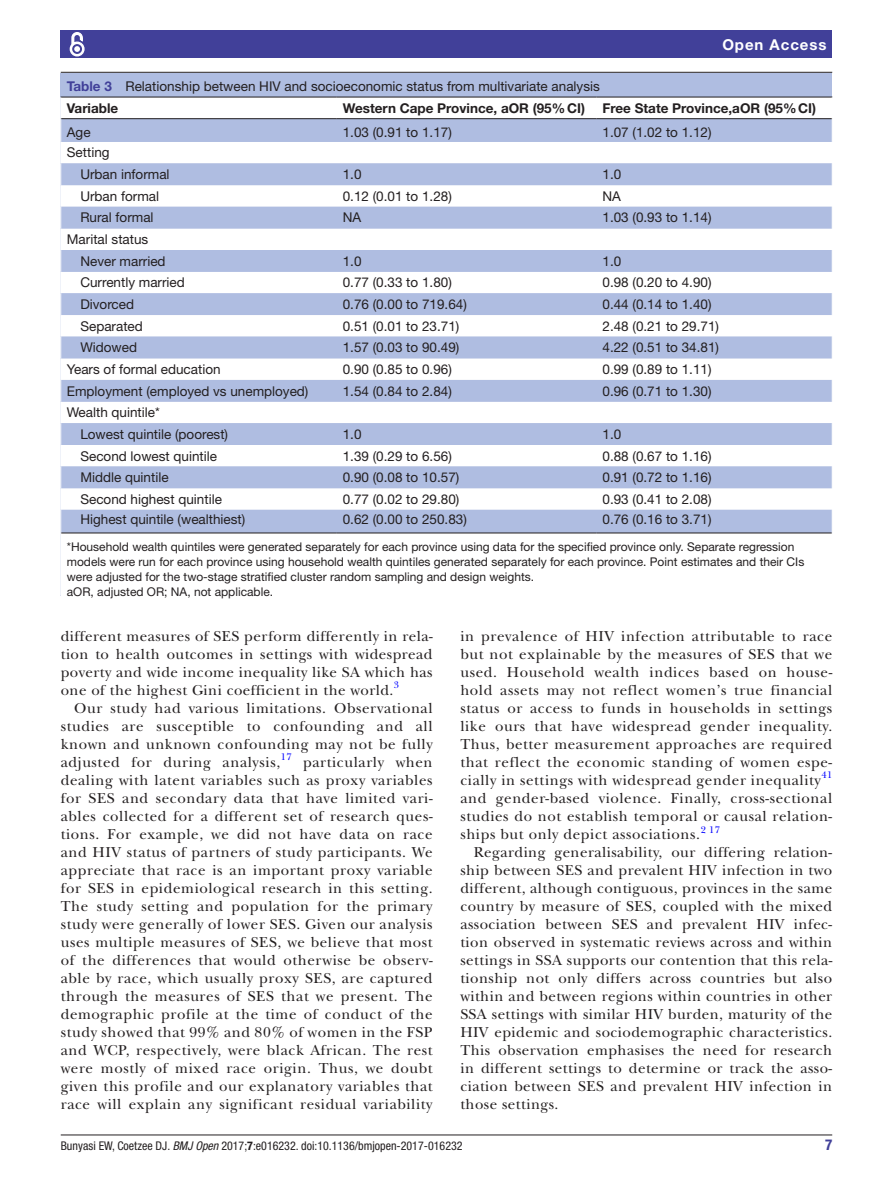
<style>
.page{position:relative;width:893px;height:1191px;background:#fff}
.page>*{position:absolute;margin:0;border:0;box-sizing:border-box;transform-origin:0 0}
.t1{font:15px/18px "New Baskerville";letter-spacing:.04em;color:#231f20;text-align:justify}
.t2{font:700 15px "Helvetica Neue LT Std";letter-spacing:.065em;color:#fff}
.t3{font:700 condensed 15px "Helvetica Neue LT Std";color:#414099}
.t4{font:13.5px/21.6px "Helvetica Neue LT Std";color:#231f20}
.t5{font:700 13.5px "Helvetica Neue LT Std";color:#231f20}
.t6{font:12px/15px "Helvetica Neue LT Std";color:#231f20}
.t7{font:condensed 12px "Helvetica Neue LT Std";color:#231f20}
.t8{font:9.9px "New Baskerville";color:#00f}
.s1{font-weight:700;color:#414099}
.s2{font-weight:700}
.s3{font-style:italic}
</style>
<div class="page">
<hr style="left:61px;top:1134px;width:771px;height:1px;background:#231f20">
<div style="left:61px;top:31px;width:771px;height:27px;background:#414099"></div>
<svg style="left:69px;top:32px;width:16px;height:25px"></svg>
<div style="left:61px;top:73px;width:771px;height:522px;background:#afbde1"></div>
<hr style="left:61px;top:72px;width:771px;height:1px;background:#231f20">
<div style="left:61px;top:98px;width:771px;height:497px;background:#fff"></div>
<svg style="left:61px;top:119px;width:771px;height:413px"></svg>
<hr style="left:61px;top:97px;width:276px;height:1px;background:#231f20">
<hr style="left:61px;top:118px;width:276px;height:1px;background:#231f20">
<hr style="left:337px;top:97px;width:259px;height:1px;background:#231f20">
<hr style="left:337px;top:118px;width:259px;height:1px;background:#231f20">
<hr style="left:596px;top:97px;width:236px;height:1px;background:#231f20">
<hr style="left:596px;top:118px;width:236px;height:1px;background:#231f20">
<hr style="left:337px;top:532px;width:259px;height:1px;background:#231f20">
<hr style="left:61px;top:532px;width:276px;height:1px;background:#231f20">
<hr style="left:596px;top:532px;width:236px;height:1px;background:#231f20">
<svg style="left:60px;top:97px;width:1px;height:436px"></svg>
<hr style="left:61px;top:580px;width:771px;height:1px;background:#fff">
<p class="t2" style="left:722px;top:35px;width:106px">Open Access</p>
<p class="t4" style="left:67px;top:75px;width:535px;line-height:22px"><span class="s1">Table 3</span> Relationship between HIV and socioeconomic status from multivariate analysis<br><span class="s2">Variable</span></p>
<p class="t5" style="left:343px;top:99px;width:244px">Western Cape Province, aOR (95%CI)</p>
<p class="t5" style="left:602px;top:99px;width:215px">Free State Province,aOR (95%CI)</p>
<p class="t4" style="left:67px;top:122px;width:25px">Age</p>
<p class="t4" style="left:343px;top:122px;width:111px">1.03 (0.91 to 1.17)</p>
<p class="t4" style="left:602px;top:122px;width:111px">1.07 (1.02 to 1.12)</p>
<p class="t4" style="left:80px;top:142px;width:91px;text-indent:-14px">Setting<br>Urban informal</p>
<p class="t4" style="left:343px;top:163px;width:20px">1.0</p>
<p class="t4" style="left:602px;top:163px;width:20px">1.0</p>
<p class="t4" style="left:80px;top:185px;width:80px">Urban formal</p>
<p class="t4" style="left:343px;top:185px;width:111px">0.12 (0.01 to 1.28)</p>
<p class="t4" style="left:602px;top:185px;width:20px">NA</p>
<p class="t4" style="left:80px;top:207px;width:75px">Rural formal</p>
<p class="t4" style="left:343px;top:207px;width:20px">NA</p>
<p class="t4" style="left:602px;top:207px;width:111px">1.03 (0.93 to 1.14)</p>
<p class="t4" style="left:80px;top:228px;width:87px;text-indent:-14px">Marital status<br>Never married</p>
<p class="t4" style="left:343px;top:250px;width:20px">1.0</p>
<p class="t4" style="left:602px;top:250px;width:20px">1.0</p>
<p class="t4" style="left:80px;top:271px;width:106px">Currently married</p>
<p class="t4" style="left:343px;top:271px;width:111px">0.77 (0.33 to 1.80)</p>
<p class="t4" style="left:602px;top:271px;width:111px">0.98 (0.20 to 4.90)</p>
<p class="t4" style="left:80px;top:293px;width:55px">Divorced</p>
<p class="t4" style="left:343px;top:293px;width:126px">0.76 (0.00 to 719.64)</p>
<p class="t4" style="left:602px;top:293px;width:111px">0.44 (0.14 to 1.40)</p>
<p class="t4" style="left:80px;top:315px;width:64px">Separated</p>
<p class="t4" style="left:343px;top:315px;width:118px">0.51 (0.01 to 23.71)</p>
<p class="t4" style="left:602px;top:315px;width:118px">2.48 (0.21 to 29.71)</p>
<p class="t4" style="left:80px;top:336px;width:58px">Widowed</p>
<p class="t4" style="left:343px;top:336px;width:118px">1.57 (0.03 to 90.49)</p>
<p class="t4" style="left:602px;top:336px;width:118px">4.22 (0.51 to 34.81)</p>
<p class="t4" style="left:67px;top:358px;width:155px">Years of formal education</p>
<p class="t4" style="left:343px;top:358px;width:111px">0.90 (0.85 to 0.96)</p>
<p class="t4" style="left:602px;top:358px;width:111px">0.99 (0.89 to 1.11)</p>
<p class="t4" style="left:67px;top:380px;width:243px">Employment (employed vs unemployed)</p>
<p class="t4" style="left:343px;top:380px;width:111px">1.54 (0.84 to 2.84)</p>
<p class="t4" style="left:602px;top:380px;width:111px">0.96 (0.71 to 1.30)</p>
<p class="t4" style="left:80px;top:401px;width:149px;text-indent:-14px">Wealth quintile*<br>Lowest quintile (poorest)</p>
<p class="t4" style="left:343px;top:423px;width:20px">1.0</p>
<p class="t4" style="left:602px;top:423px;width:20px">1.0</p>
<p class="t4" style="left:80px;top:445px;width:138px">Second lowest quintile</p>
<p class="t4" style="left:343px;top:445px;width:111px">1.39 (0.29 to 6.56)</p>
<p class="t4" style="left:602px;top:445px;width:111px">0.88 (0.67 to 1.16)</p>
<p class="t4" style="left:80px;top:466px;width:90px">Middle quintile</p>
<p class="t4" style="left:343px;top:466px;width:118px">0.90 (0.08 to 10.57)</p>
<p class="t4" style="left:602px;top:466px;width:111px">0.91 (0.72 to 1.16)</p>
<p class="t4" style="left:80px;top:488px;width:143px">Second highest quintile</p>
<p class="t4" style="left:343px;top:488px;width:118px">0.77 (0.02 to 29.80)</p>
<p class="t4" style="left:602px;top:488px;width:111px">0.93 (0.41 to 2.08)</p>
<p class="t4" style="left:80px;top:508px;width:166px">Highest quintile (wealthiest)</p>
<p class="t4" style="left:343px;top:508px;width:126px">0.62 (0.00 to 250.83)</p>
<p class="t4" style="left:602px;top:508px;width:111px">0.76 (0.16 to 3.71)</p>
<p class="t6" style="left:67px;top:538px;width:739px">*Household wealth quintiles were generated separately for each province using data for the specified province only. Separate regression models were run for each province using household wealth quintiles generated separately for each province. Point estimates and their CIs were adjusted for the two-stage stratified cluster random sampling and design weights.<br>aOR, adjusted OR; NA, not applicable.</p>
<p class="t1" style="left:61px;top:627px;width:373px">different measures of SES perform differently in rela&shy;tion to health outcomes in settings with widespread poverty and wide income inequality like SA which has one of the highest Gini coefficient in the world.</p>
<p class="t1" style="left:460px;top:627px;width:373px">in prevalence of HIV infection attributable to race but not explainable by the measures of SES that we used. Household wealth indices based on house&shy;hold assets may not reflect women’s true financial status or access to funds in households in settings like ours that have widespread gender inequality.<br>Thus, better measurement approaches are required that reflect the economic standing of women espe&shy;cially in settings with widespread gender inequality</p>
<p class="t8" style="left:394px;top:679px;width:7px">3</p>
<p class="t1" style="left:61px;top:699px;width:373px;text-indent:14px">Our study had various limitations. Observational studies are susceptible to confounding and all known and unknown confounding may not be fully adjusted for during analysis,</p>
<p class="t8" style="left:281px;top:751px;width:12px">17</p>
<p class="t1" style="left:61px;top:753px;width:373px;text-indent:242px">particularly when dealing with latent variables such as proxy variables for SES and secondary data that have limited vari&shy;ables collected for a different set of research ques&shy;tions. For example, we did not have data on race and HIV status of partners of study participants. We appreciate that race is an important proxy variable for SES in epidemiological research in this setting.<br>The study setting and population for the primary study were generally of lower SES. Given our analysis uses multiple measures of SES, we believe that most of the differences that would otherwise be observ&shy;able by race, which usually proxy SES, are captured through the measures of SES that we present. The demographic profile at the time of conduct of the study showed that 99% and 80% of women in the FSP and WCP, respectively, were black African. The rest were mostly of mixed race origin. Thus, we doubt given this profile and our explanatory variables that race will explain any significant residual variability</p>
<p class="t8" style="left:821px;top:769px;width:12px">41</p>
<p class="t1" style="left:460px;top:789px;width:373px">and gender-based violence. Finally, cross-sectional studies do not establish temporal or causal relation&shy;ships but only depict associations.</p>
<p class="t8" style="left:701px;top:823px;width:21px">2 17</p>
<p class="t1" style="left:460px;top:843px;width:373px;text-indent:14px">Regarding generalisability, our differing relation&shy;ship between SES and prevalent HIV infection in two different, although contiguous, provinces in the same country by measure of SES, coupled with the mixed association between SES and prevalent HIV infec&shy;tion observed in systematic reviews across and within settings in SSA supports our contention that this rela&shy;tionship not only differs across countries but also within and between regions within countries in other SSA settings with similar HIV burden, maturity of the HIV epidemic and sociodemographic characteristics.<br>This observation emphasises the need for research in different settings to determine or track the asso&shy;ciation between SES and prevalent HIV infection in those settings.</p>
<p class="t7" style="left:61px;top:1138px;width:403px">Bunyasi EW, Coetzee DJ. <span class="s3">BMJ Open</span> 2017;<span class="s2">7</span>:e016232. doi:10.1136/bmjopen-2017-016232</p>
<p class="t3" style="left:825px;top:1135px;width:9px">7</p>
</div>
